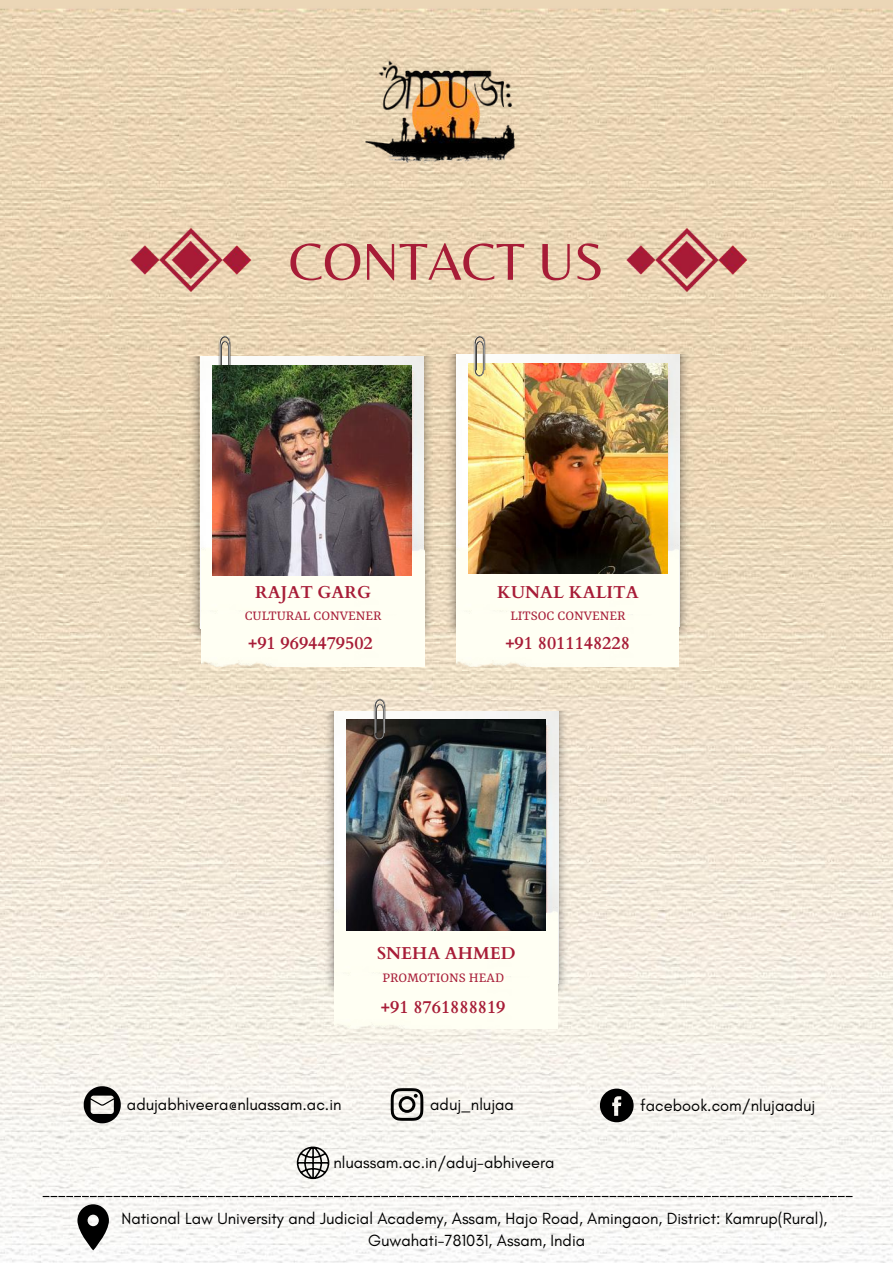
<style>
.page{position:relative;width:893px;height:1264px;background:#fff}
.page>*{position:absolute;margin:0;border:0;box-sizing:border-box;transform-origin:0 0}
.t1{font:54px "Belleza";color:#a71c37}
.t2{font:700 18px "Cardo";color:#a71c37}
.t3{font:700 17.25px "Cardo";color:#a71c37}
.t4{font:16.5px/22.5px "Glacial Indifference";color:#000;text-align:center}
.t5{font:15px "Rasa";color:#a71c37}
</style>
<div class="page">
<img style="left:0;top:0;width:892px;height:1262px">
<img style="left:189px;top:357px;width:246px;height:287px">
<img style="left:200px;top:357px;width:223px;height:271px">
<img style="left:344px;top:0;width:201px;height:225px">
<svg style="left:43px;top:1195px;width:809px;height:1px"></svg>
<img style="left:445px;top:355px;width:246px;height:287px">
<img style="left:456px;top:355px;width:223px;height:173px">
<img style="left:323px;top:711px;width:246px;height:287px">
<img style="left:334px;top:711px;width:224px;height:272px">
<div style="left:335px;top:975px;width:222px;height:53px;background:#fffff3"></div>
<div style="left:202px;top:613px;width:222px;height:53px;background:#fffff3"></div>
<div style="left:456px;top:613px;width:223px;height:53px;background:#fffff3"></div>
<div style="left:335px;top:890px;width:222px;height:85px;background:#fffff3"></div>
<img style="left:347px;top:720px;width:198px;height:210px">
<svg style="left:374px;top:697px;width:11px;height:44px"></svg>
<img style="left:373px;top:698px;width:12px;height:41px">
<img style="left:202px;top:528px;width:222px;height:85px">
<img style="left:456px;top:528px;width:223px;height:85px">
<img style="left:468px;top:363px;width:199px;height:210px">
<svg style="left:474px;top:334px;width:11px;height:44px"></svg>
<img style="left:473px;top:336px;width:12px;height:41px">
<svg style="left:219px;top:334px;width:11px;height:2px"></svg>
<img style="left:219px;top:336px;width:11px;height:29px">
<img style="left:212px;top:365px;width:199px;height:210px">
<svg style="left:84px;top:1086px;width:37px;height:37px"></svg>
<svg style="left:390px;top:1088px;width:33px;height:32px"></svg>
<svg style="left:600px;top:1088px;width:33px;height:34px"></svg>
<img style="left:612px;top:225px;width:145px;height:75px">
<img style="left:116px;top:225px;width:145px;height:75px">
<svg style="left:77px;top:1204px;width:32px;height:46px"></svg>
<svg style="left:297px;top:1146px;width:32px;height:33px"></svg>
<h1 class="t1" style="left:289px;top:230px;width:316px">CONTACT US</h1>
<p class="t3" style="left:255px;top:580px;width:118px">RAJAT GARG</p>
<p class="t5" style="left:245px;top:609px;width:138px">CULTURAL CONVENER</p>
<p class="t2" style="left:248px;top:631px;width:126px">+91 9694479502</p>
<p class="t3" style="left:497px;top:580px;width:143px">KUNAL KALITA</p>
<p class="t5" style="left:510px;top:609px;width:117px">LITSOC CONVENER</p>
<p class="t2" style="left:505px;top:631px;width:126px">+91 8011148228</p>
<p class="t3" style="left:377px;top:941px;width:140px">SNEHA AHMED</p>
<p class="t5" style="left:382px;top:970px;width:123px">PROMOTIONS HEAD</p>
<p class="t4" style="left:127px;top:1093px;width:216px">adujabhiveera@nluassam.ac.in</p>
<p class="t2" style="left:381px;top:994px;width:126px">+91 8761888819</p>
<p class="t4" style="left:430px;top:1093px;width:85px">aduj_nlujaa</p>
<p class="t4" style="left:640px;top:1093px;width:177px">facebook.com/nlujaaduj</p>
<p class="t4" style="left:333px;top:1151px;width:222px">nluassam.ac.in/aduj-abhiveera</p>
<p class="t4" style="left:121px;top:1206px;width:707px">National Law University and Judicial Academy, Assam, Hajo Road, Amingaon, District: Kamrup(Rural),<br>Guwahati-781031, Assam, India</p>
</div>
